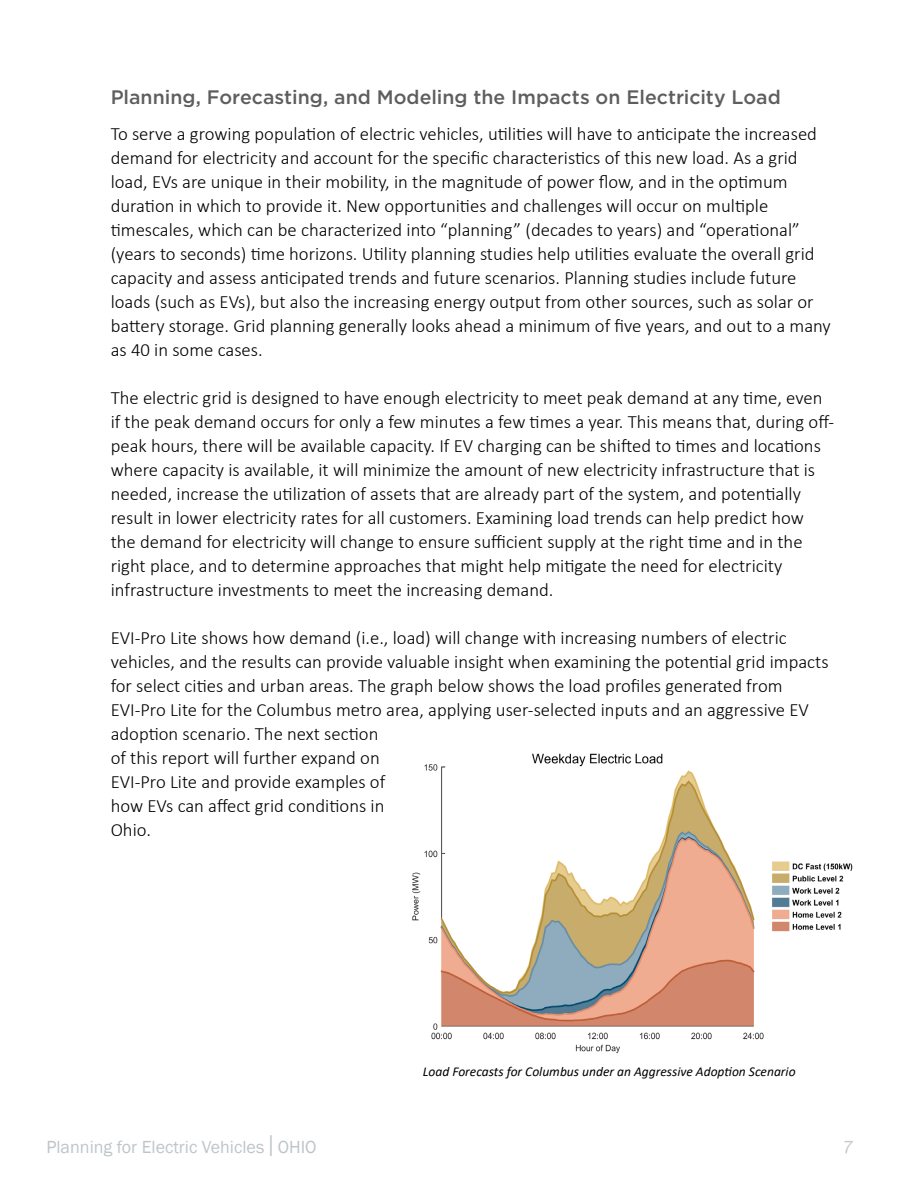
<style>
.page{position:relative;width:918px;height:1188px;background:#fff}
.page>*{position:absolute;margin:0;border:0;box-sizing:border-box;transform-origin:0 0}
.t1{font:500 19.5px "Gotham";color:#5e5e5f}
.t2{font:300 18.75px/24px "Calibri";color:#000}
.t3{font:18px "Franklin Gothic";color:#bec5c9}
.t4{font:italic 18px "Franklin Gothic";color:#c9c9ca}
.t5{font:italic 13.5px "Calibri";color:#000}
.s1{font-size:30.9px}
</style>
<div class="page">
<img style="left:412px;top:753px;width:441px;height:300px">
<p class="t1" style="left:111px;top:84px;width:672px">Planning, Forecasting, and Modeling the Impacts on Electricity Load</p>
<p class="t2" style="left:111px;top:121px;width:722px">To serve a growing population of electric vehicles, utilities will have to anticipate the increased demand for electricity and account for the specific characteristics of this new load. As a grid load, EVs are unique in their mobility, in the magnitude of power flow, and in the optimum duration in which to provide it. New opportunities and challenges will occur on multiple timescales, which can be characterized into “planning” (decades to years) and “operational” (years to seconds) time horizons. Utility planning studies help utilities evaluate the overall grid capacity and assess anticipated trends and future scenarios. Planning studies include future loads (such as EVs), but also the increasing energy output from other sources, such as solar or battery storage. Grid planning generally looks ahead a minimum of five years, and out to a many as 40 in some cases.</p>
<p class="t2" style="left:111px;top:385px;width:725px">The electric grid is designed to have enough electricity to meet peak demand at any time, even if the peak demand occurs for only a few minutes a few times a year. This means that, during off&shy;peak hours, there will be available capacity. If EV charging can be shifted to times and locations where capacity is available, it will minimize the amount of new electricity infrastructure that is needed, increase the utilization of assets that are already part of the system, and potentially result in lower electricity rates for all customers. Examining load trends can help predict how<br>the demand for electricity will change to ensure sufficient supply at the right time and in the right place, and to determine approaches that might help mitigate the need for electricity infrastructure investments to meet the increasing demand.</p>
<p class="t2" style="left:111px;top:625px;width:719px">EVI-Pro Lite shows how demand (i.e., load) will change with increasing numbers of electric vehicles, and the results can provide valuable insight when examining the potential grid impacts for select cities and urban areas. The graph below shows the load profiles generated from EVI-Pro Lite for the Columbus metro area, applying user-selected inputs and an aggressive EV adoption scenario. The next section<br>of this report will further expand on<br>EVI-Pro Lite and provide examples of<br>how EVs can affect grid conditions in<br>Ohio.</p>
<p class="t5" style="left:423px;top:1062px;width:374px">Load Forecasts for Columbus under an Aggressive Adoption Scenario</p>
<p class="t3" style="left:46px;top:1136px;width:272px">Planning for Electric Vehicles <span class="s1">I</span> OHIO</p>
<p class="t4" style="left:842px;top:1136px;width:12px">7</p>
</div>
